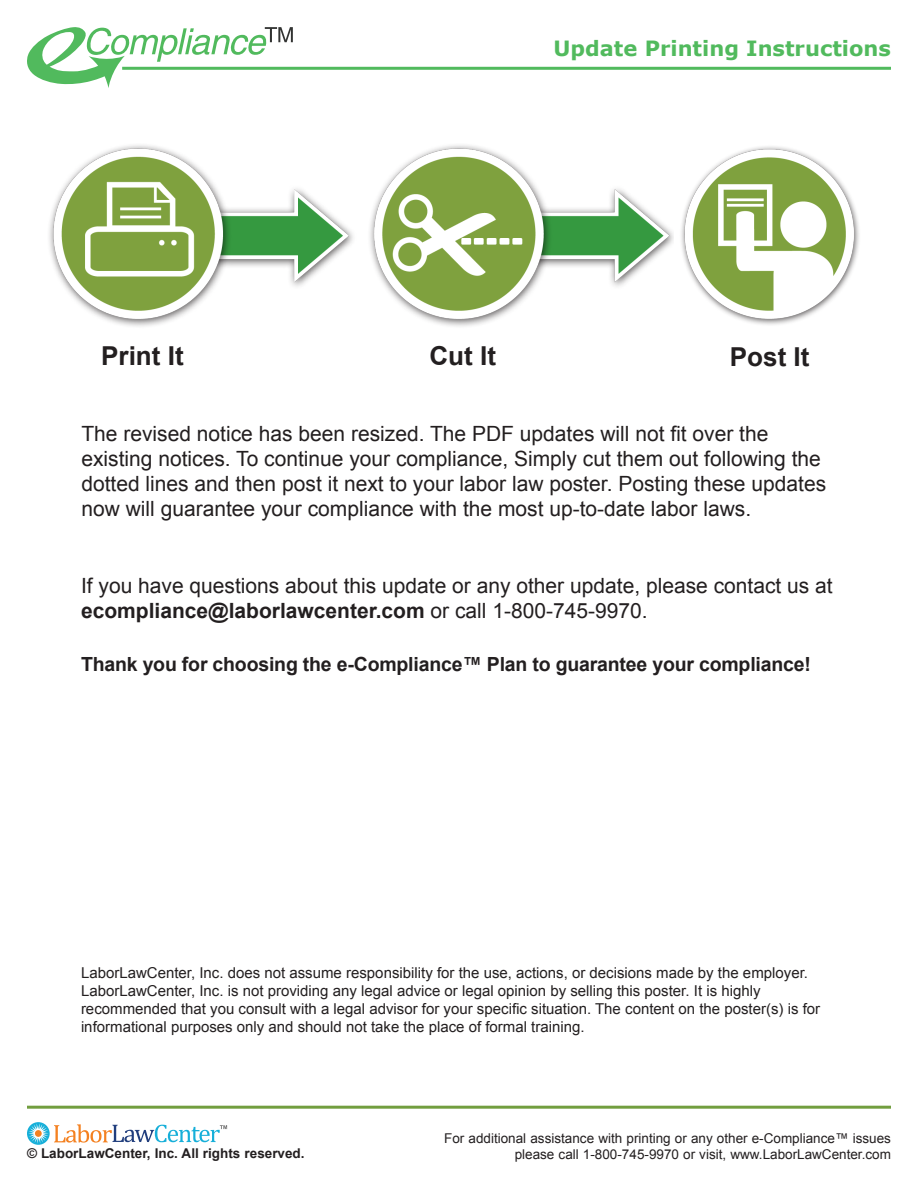
<style>
.page{position:relative;width:918px;height:1188px;background:#fff}
.page>*{position:absolute;margin:0;border:0;box-sizing:border-box;transform-origin:0 0}
.t1{font:700 26.1px "Arial";color:#231f20}
.t2{font:21px/25.2px "Arial";color:#231f20}
.t3{font:700 21px "Verdana";color:#51ba5d}
.t4{font:700 19.5px "Arial";letter-spacing:-.01em;color:#231f20}
.t5{font:15px/18px "Arial";color:#231f20}
.t6{font:13.5px "Arial";color:#231f20}
.t7{font:700 13.5px "Arial";color:#231f20}
.s1{font-weight:700}
</style>
<div class="page">
<hr style="left:27px;top:1106px;width:864px;height:3px;background:#729e3f">
<hr style="left:122px;top:67px;width:769px;height:3px;background:#51ba5d">
<img style="left:49px;top:145px;width:625px;height:182px">
<svg style="left:27px;top:27px;width:266px;height:61px"></svg>
<img style="left:681px;top:146px;width:178px;height:179px">
<svg style="left:27px;top:1122px;width:200px;height:23px"></svg>
<p class="t3" style="left:554px;top:34px;width:339px">Update Printing Instructions</p>
<p class="t1" style="left:101px;top:339px;width:84px">Print It</p>
<p class="t1" style="left:429px;top:339px;width:68px">Cut It</p>
<p class="t1" style="left:730px;top:339px;width:81px">Post It</p>
<p class="t2" style="left:81px;top:421px;width:746px">The revised notice has been resized. The PDF updates will not fit over the existing notices. To continue your compliance, Simply cut them out following the dotted lines and then post it next to your labor law poster. Posting these updates now will guarantee your compliance with the most up-to-date labor laws.</p>
<p class="t2" style="left:81px;top:573px;width:753px">If you have questions about this update or any other update, please contact us at <span class="s1">ecompliance@laborlawcenter.com</span> or call 1-800-745-9970.</p>
<p class="t4" style="left:81px;top:652px;width:731px">Thank you for choosing the e-Compliance™ Plan to guarantee your compliance!</p>
<p class="t5" style="left:81px;top:964px;width:741px">LaborLawCenter, Inc. does not assume responsibility for the use, actions, or decisions made by the employer.<br>LaborLawCenter, Inc. is not providing any legal advice or legal opinion by selling this poster. It is highly recommended that you consult with a legal advisor for your specific situation. The content on the poster(s) is for informational purposes only and should not take the place of formal training.</p>
<p class="t7" style="left:27px;top:1144px;width:279px">© LaborLawCenter, Inc. All rights reserved.</p>
<p class="t6" style="left:444px;top:1129px;width:448px">For additional assistance with printing or any other e-Compliance™ issues</p>
<p class="t6" style="left:515px;top:1146px;width:378px">please call 1-800-745-9970 or visit, www.LaborLawCenter.com</p>
</div>
